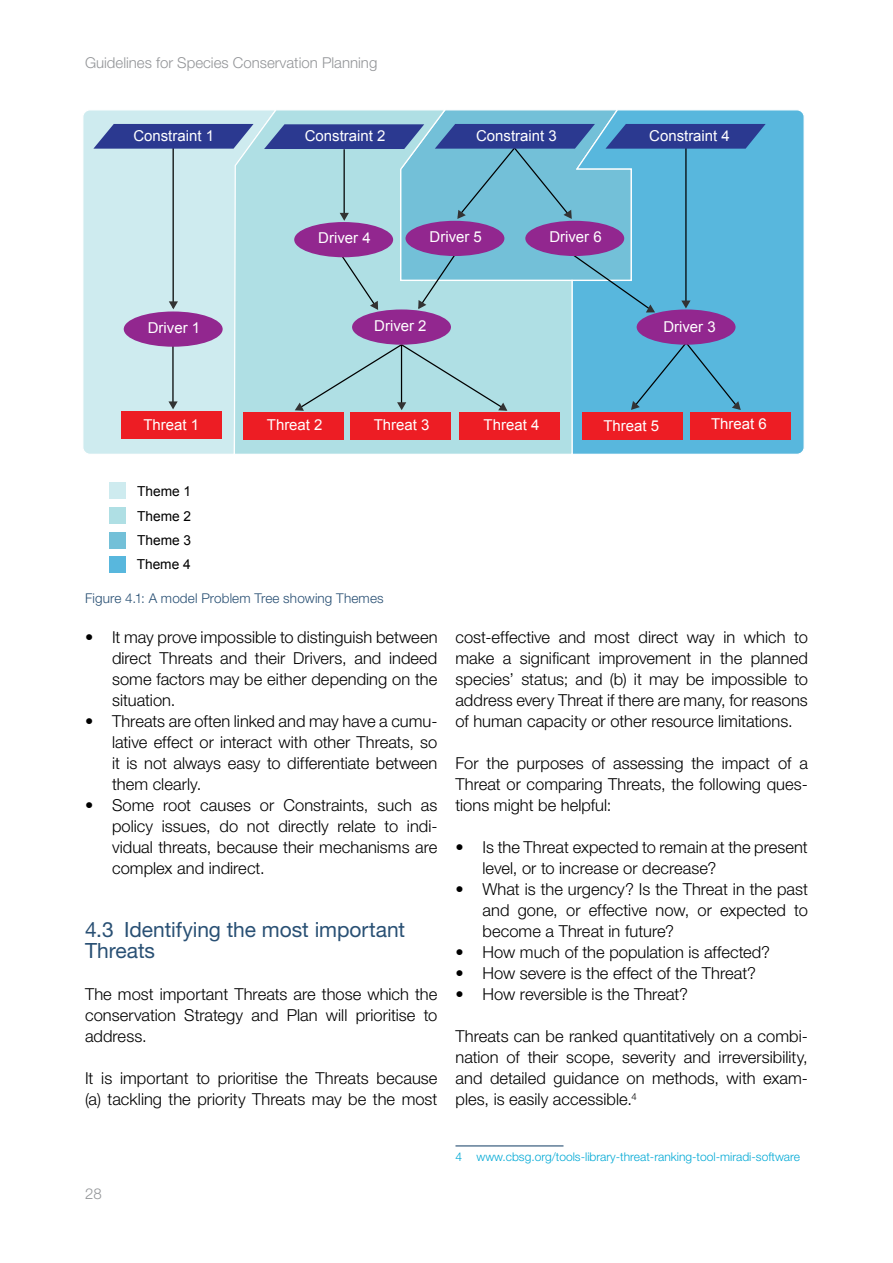
<style>
.page{position:relative;width:893px;height:1263px;background:#fff}
.page>*{position:absolute;margin:0;border:0;box-sizing:border-box;transform-origin:0 0}
.Heading_A{font:21px/21px "Helvetica Neue LT Std";letter-spacing:-.005em;color:#295074}
.BT___Spc_Abv{font:300 16.5px/21px "Helvetica Neue LT Std";color:#000;text-align:justify}
.BT___No_Spc{font:300 16.5px/21px "Helvetica Neue LT Std";color:#000;text-align:justify}
.t1{font:15px "Arial";color:#fff}
.t2{font:300 15px "Helvetica Neue LT Std";color:#939598}
.t3{font:13.8px/24.3px "Arial";color:#000;text-align:justify}
.Figure_Caption{font:300 13.5px "Helvetica Neue LT Std";letter-spacing:.01em;color:#295074}
.Footnote_Text{font:300 12px "Helvetica Neue LT Std";color:#00a9d5}
</style>
<div class="page">
<div style="left:83px;top:110px;width:150px;height:344px;background:#ceebef"></div>
<div style="left:573px;top:110px;width:231px;height:344px;background:#58b7dd"></div>
<svg style="left:233px;top:110px;width:340px;height:344px;background:#b2dde2"></svg>
<hr style="left:173px;top:146px;width:1px;height:162px;background:#000">
<hr style="left:172px;top:343px;width:2px;height:63px;background:#000">
<div style="left:122px;top:412px;width:100px;height:27px;background:#ed1d24"></div>
<div style="left:243px;top:412px;width:101px;height:27px;background:#ed1d24"></div>
<div style="left:351px;top:412px;width:100px;height:27px;background:#ed1d24"></div>
<div style="left:459px;top:412px;width:100px;height:27px;background:#ed1d24"></div>
<div style="left:583px;top:412px;width:100px;height:27px;background:#ed1d24"></div>
<div style="left:690px;top:412px;width:100px;height:27px;background:#ed1d24"></div>
<svg style="left:93px;top:124px;width:161px;height:25px;background:#42529d"></svg>
<div style="left:637px;top:309px;width:98px;height:36px;background:#92278f;border-radius:50%"></div>
<div style="left:352px;top:309px;width:99px;height:36px;background:#92278f;border-radius:50%"></div>
<div style="left:124px;top:311px;width:99px;height:36px;background:#92278f;border-radius:50%"></div>
<svg style="left:169px;top:301px;width:9px;height:8px"></svg>
<svg style="left:264px;top:110px;width:502px;height:203px;background:#78aacd"></svg>
<svg style="left:631px;top:340px;width:110px;height:70px;background:#57add3"></svg>
<div style="left:295px;top:343px;width:213px;height:68px;background:#afdfe4"></div>
<svg style="left:168px;top:401px;width:10px;height:8px"></svg>
<div style="left:109px;top:482px;width:16px;height:17px;background:#ceebef"></div>
<div style="left:109px;top:507px;width:16px;height:17px;background:#afdfe4"></div>
<div style="left:109px;top:532px;width:16px;height:17px;background:#73c0d8"></div>
<div style="left:109px;top:556px;width:16px;height:17px;background:#58b7dd"></div>
<hr style="left:455px;top:1145px;width:108px;height:1px;background:#295074">
<p class="t2" style="left:85px;top:54px;width:294px">Guidelines for Species Conservation Planning</p>
<p class="t1" style="left:133px;top:125px;width:82px">Constraint 1</p>
<p class="t1" style="left:305px;top:125px;width:82px">Constraint 2</p>
<p class="t1" style="left:476px;top:125px;width:82px">Constraint 3</p>
<p class="t1" style="left:649px;top:125px;width:82px">Constraint 4</p>
<p class="t1" style="left:148px;top:318px;width:54px">Driver 1</p>
<p class="t1" style="left:318px;top:228px;width:54px">Driver 4</p>
<p class="t1" style="left:430px;top:227px;width:54px">Driver 5</p>
<p class="t1" style="left:549px;top:227px;width:54px">Driver 6</p>
<p class="t1" style="left:374px;top:316px;width:54px">Driver 2</p>
<p class="t1" style="left:663px;top:317px;width:54px">Driver 3</p>
<p class="t1" style="left:143px;top:415px;width:57px">Threat 1</p>
<p class="t1" style="left:267px;top:415px;width:57px">Threat 2</p>
<p class="t1" style="left:374px;top:415px;width:57px">Threat 3</p>
<p class="t1" style="left:484px;top:415px;width:57px">Threat 4</p>
<p class="t1" style="left:603px;top:416px;width:57px">Threat 5</p>
<p class="t1" style="left:711px;top:414px;width:57px">Threat 6</p>
<p class="t3" style="left:137px;top:479px;width:56px">Theme 1<br>Theme 2<br>Theme 3<br>Theme 4</p>
<p class="Figure_Caption" style="left:85px;top:590px;width:300px">Figure 4.1: A model Problem Tree showing Themes</p>
<p class="BT___Spc_Abv" style="left:112px;top:626px;width:327px;text-indent:-27px">• It may prove impossible to distinguish between direct Threats and their Drivers, and indeed some factors may be either depending on the situation.</p>
<p class="BT___Spc_Abv" style="left:112px;top:710px;width:327px;text-indent:-27px">• Threats are often linked and may have a cumu&shy;lative effect or interact with other Threats, so it is not always easy to differentiate between them clearly.</p>
<p class="BT___Spc_Abv" style="left:112px;top:794px;width:327px;text-indent:-27px">• Some root causes or Constraints, such as policy issues, do not directly relate to indi&shy;vidual threats, because their mechanisms are complex and indirect.</p>
<p class="Heading_A" style="left:85px;top:919px;width:322px">4.3 Identifying the most important<br>Threats</p>
<p class="BT___No_Spc" style="left:85px;top:983px;width:354px">The most important Threats are those which the conservation Strategy and Plan will prioritise to address.</p>
<p class="BT___Spc_Abv" style="left:85px;top:1067px;width:354px">It is important to prioritise the Threats because (a) tackling the priority Threats may be the most</p>
<p class="t2" style="left:85px;top:1185px;width:18px">28</p>
<p class="BT___Spc_Abv" style="left:455px;top:626px;width:354px">cost-effective and most direct way in which to make a significant improvement in the planned species’ status; and (b) it may be impossible to address every Threat if there are many, for reasons of human capacity or other resource limitations.</p>
<p class="BT___Spc_Abv" style="left:455px;top:752px;width:354px">For the purposes of assessing the impact of a Threat or comparing Threats, the following ques&shy;tions might be helpful:</p>
<p class="BT___Spc_Abv" style="left:482px;top:836px;width:327px;text-indent:-27px">• Is the Threat expected to remain at the present level, or to increase or decrease?</p>
<p class="BT___Spc_Abv" style="left:482px;top:878px;width:327px;text-indent:-27px">• What is the urgency? Is the Threat in the past and gone, or effective now, or expected to become a Threat in future?</p>
<p class="BT___Spc_Abv" style="left:455px;top:941px;width:316px">• How much of the population is affected?</p>
<p class="BT___Spc_Abv" style="left:455px;top:962px;width:302px">• How severe is the effect of the Threat?</p>
<p class="BT___Spc_Abv" style="left:455px;top:983px;width:234px">• How reversible is the Threat?</p>
<p class="BT___Spc_Abv" style="left:455px;top:1025px;width:354px">Threats can be ranked quantitatively on a combi&shy;nation of their scope, severity and irreversibility, and detailed guidance on methods, with exam&shy;ples, is easily accessible.<sup>4</sup></p>
<p class="Footnote_Text" style="left:455px;top:1149px;width:346px">4 www.cbsg.org/tools-library-threat-ranking-tool-miradi-software</p>
</div>
